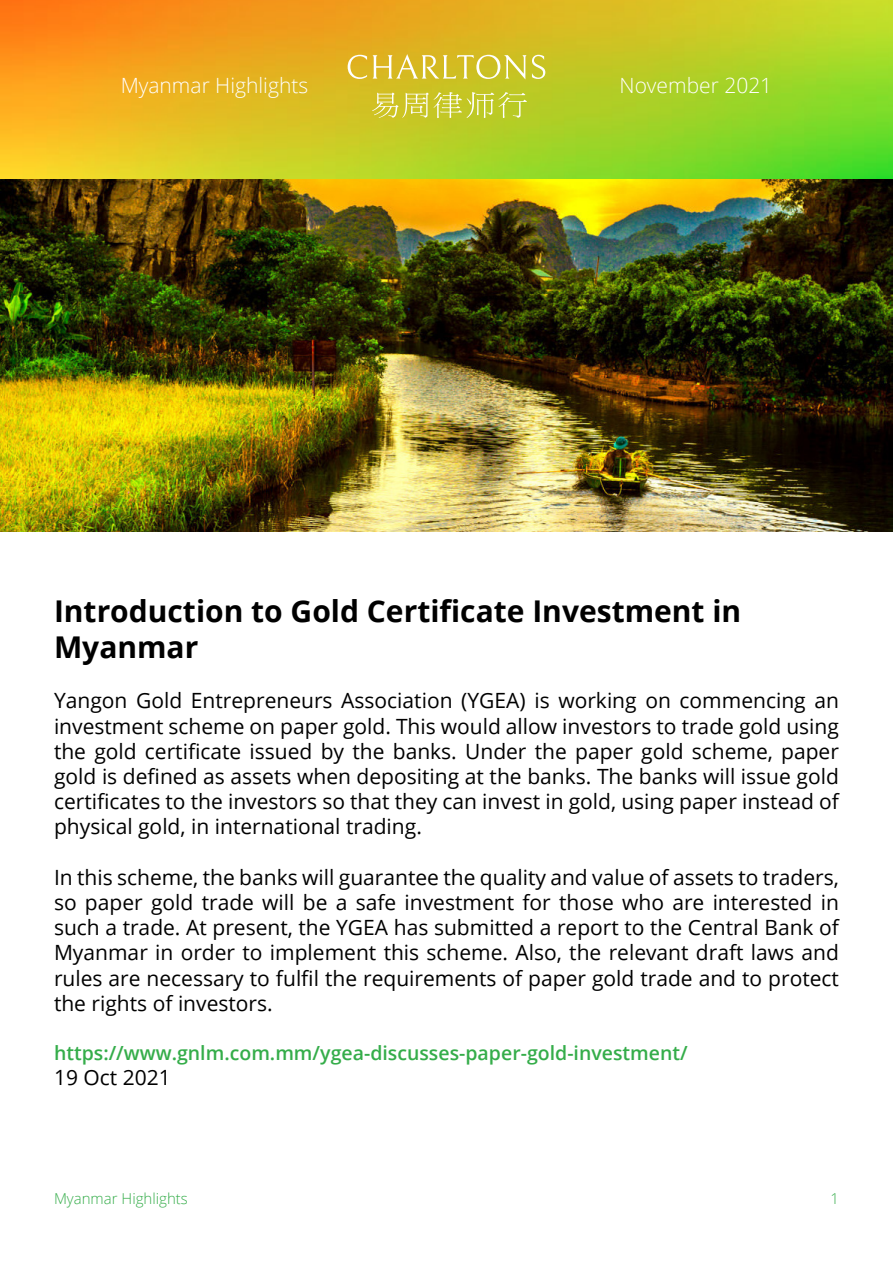
<style>
.page{position:relative;width:893px;height:1263px;background:#fff}
.page>*{position:absolute;margin:0;border:0;box-sizing:border-box;transform-origin:0 0}
.t1{font:700 30px/36px "Open Sans";color:#000}
.t2{font:21px/25.2px "Open Sans";color:#000;text-align:justify}
.t3{font:300 21px "Open Sans";color:#fff}
.t4{font:600 19.5px "Open Sans";color:#35ad4a}
.t5{font:300 15px "Open Sans";color:#35ad4a}
</style>
<div class="page">
<img style="left:0;top:179px;width:893px;height:352px">
<img style="left:0;top:0;width:893px;height:179px">
<svg style="left:348px;top:54px;width:197px;height:25px"></svg>
<svg style="left:372px;top:92px;width:155px;height:26px"></svg>
<p class="t3" style="left:121px;top:71px;width:189px">Myanmar Highlights</p>
<p class="t3" style="left:619px;top:71px;width:154px">November 2021</p>
<h1 class="t1" style="left:54px;top:592px;width:689px">Introduction to Gold Certificate Investment in<br>Myanmar</h1>
<p class="t2" style="left:54px;top:688px;width:786px">Yangon Gold Entrepreneurs Association (YGEA) is working on commencing an investment scheme on paper gold. This would allow investors to trade gold using the gold certificate issued by the banks. Under the paper gold scheme, paper gold is defined as assets when depositing at the banks. The banks will issue gold certificates to the investors so that they can invest in gold, using paper instead of physical gold, in international trading.</p>
<p class="t2" style="left:54px;top:864px;width:786px">In this scheme, the banks will guarantee the quality and value of assets to traders, so paper gold trade will be a safe investment for those who are interested in such a trade. At present, the YGEA has submitted a report to the Central Bank of Myanmar in order to implement this scheme. Also, the relevant draft laws and rules are necessary to fulfil the requirements of paper gold trade and to protect the rights of investors.</p>
<p class="t4" style="left:54px;top:1039px;width:635px">https://www.gnlm.com.mm/ygea-discusses-paper-gold-investment/</p>
<p class="t2" style="left:54px;top:1064px;width:118px">19 Oct 2021</p>
<p class="t5" style="left:54px;top:1188px;width:135px">Myanmar Highlights</p>
<p class="t5" style="left:830px;top:1188px;width:10px">1</p>
</div>
